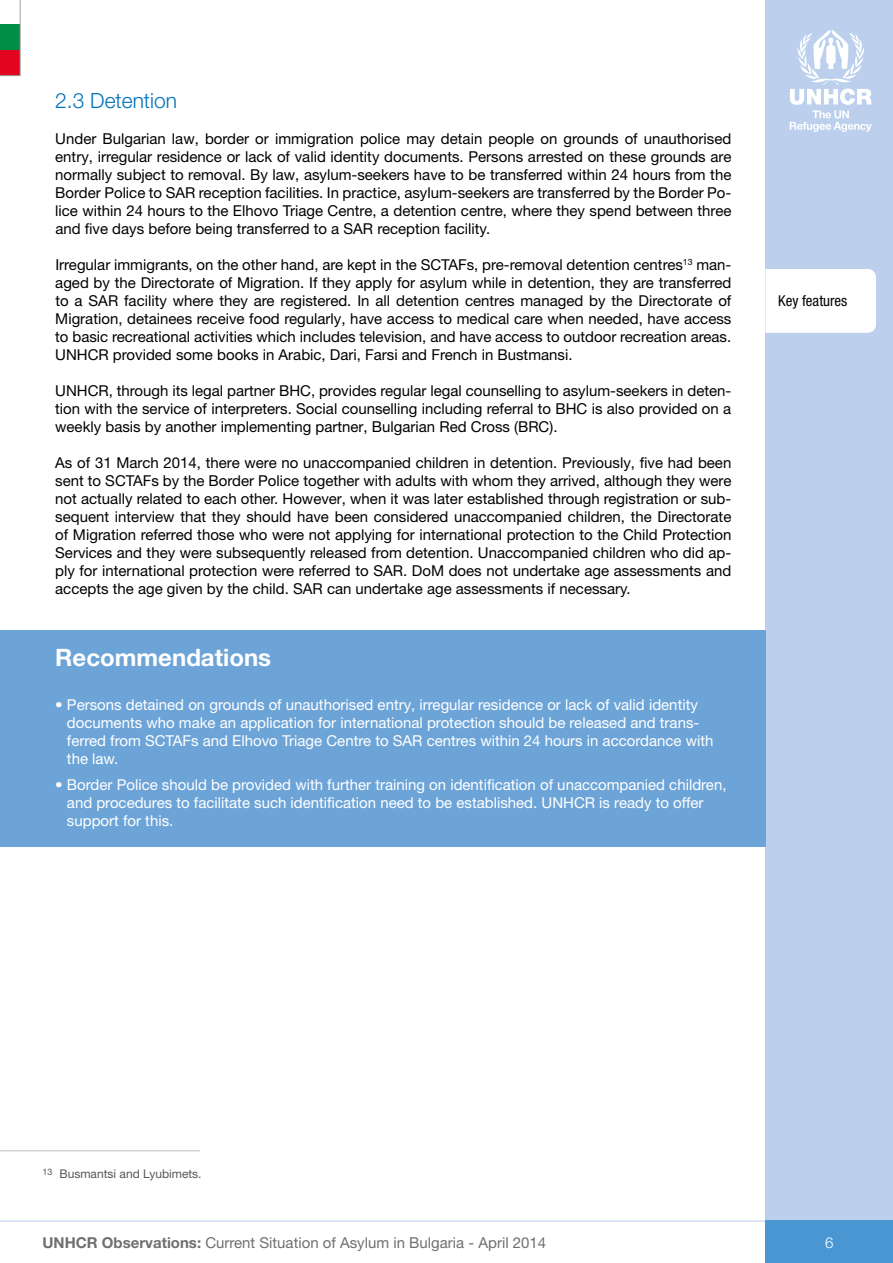
<style>
.page{position:relative;width:893px;height:1263px;background:#fff}
.page>*{position:absolute;margin:0;border:0;box-sizing:border-box;transform-origin:0 0}
.t1{font:700 24px "Helvetica Neue CE";color:#fff}
.t2{font:300 21px "Helvetica Neue CE";color:#0071bb}
.t3{font:15px/18px "Helvetica Neue CE";color:#000;text-align:justify}
.t4{font:15px/18px "Helvetica Neue CE";color:#fff}
.t5{font:15px "Helvetica Neue CE";color:#706f6f}
.t6{font:condensed 15px "Helvetica Neue CE";color:#000}
.t7{font:300 15px "Helvetica Neue CE";color:#fff}
.t8{font:12px "Helvetica Neue CE";color:#575756}
.s1{font-weight:700}
</style>
<div class="page">
<div style="left:765px;top:0;width:128px;height:1263px;background:#bcd0ed"></div>
<svg style="left:790px;top:30px;width:82px;height:102px"></svg>
<div style="left:0;top:630px;width:765px;height:216px;background:#6da4d8"></div>
<hr style="left:0;top:1150px;width:200px;height:1px;background:#c6c6c6">
<div style="left:765px;top:269px;width:111px;height:64px;background:#fff"></div>
<div style="left:765px;top:1220px;width:128px;height:43px;background:#4a96d2"></div>
<hr style="left:0;top:1221px;width:765px;height:1px;background:#bcd0ed">
<svg style="left:0;top:0;width:21px;height:76px"></svg>
<h2 class="t2" style="left:55px;top:88px;width:123px">2.3 Detention</h2>
<p class="t3" style="left:55px;top:130px;width:678px">Under Bulgarian law, border or immigration police may detain people on grounds of unauthorised entry, irregular residence or lack of valid identity documents. Persons arrested on these grounds are normally subject to removal. By law, asylum-seekers have to be transferred within 24 hours from the Border Police to SAR reception facilities. In practice, asylum-seekers are transferred by the Border Po&shy;lice within 24 hours to the Elhovo Triage Centre, a detention centre, where they spend between three and five days before being transferred to a SAR reception facility.</p>
<p class="t3" style="left:55px;top:256px;width:678px">Irregular immigrants, on the other hand, are kept in the SCTAFs, pre-removal detention centres<sup>13</sup> man&shy;aged by the Directorate of Migration. If they apply for asylum while in detention, they are transferred to a SAR facility where they are registered. In all detention centres managed by the Directorate of Migration, detainees receive food regularly, have access to medical care when needed, have access to basic recreational activities which includes television, and have access to outdoor recreation areas.<br>UNHCR provided some books in Arabic, Dari, Farsi and French in Bustmansi.</p>
<p class="t3" style="left:55px;top:382px;width:678px">UNHCR, through its legal partner BHC, provides regular legal counselling to asylum-seekers in deten&shy;tion with the service of interpreters. Social counselling including referral to BHC is also provided on a weekly basis by another implementing partner, Bulgarian Red Cross (BRC).</p>
<p class="t3" style="left:55px;top:454px;width:678px">As of 31 March 2014, there were no unaccompanied children in detention. Previously, five had been sent to SCTAFs by the Border Police together with adults with whom they arrived, although they were not actually related to each other. However, when it was later established through registration or sub&shy;sequent interview that they should have been considered unaccompanied children, the Directorate of Migration referred those who were not applying for international protection to the Child Protection Services and they were subsequently released from detention. Unaccompanied children who did ap&shy;ply for international protection were referred to SAR. DoM does not undertake age assessments and accepts the age given by the child. SAR can undertake age assessments if necessary.</p>
<h1 class="t1" style="left:55px;top:643px;width:217px">Recommendations</h1>
<p class="t4" style="left:67px;top:695px;width:648px;text-indent:-12px">• Persons detained on grounds of unauthorised entry, irregular residence or lack of valid identity documents who make an application for international protection should be released and trans&shy;ferred from SCTAFs and Elhovo Triage Centre to SAR centres within 24 hours in accordance with the law.</p>
<p class="t4" style="left:67px;top:776px;width:661px;text-indent:-12px">• Border Police should be provided with further training on identification of unaccompanied children, and procedures to facilitate such identification need to be established. UNHCR is ready to offer support for this.</p>
<p class="t6" style="left:778px;top:293px;width:71px">Key features</p>
<p class="t8" style="left:43px;top:1166px;width:161px"><sup>13</sup> Busmantsi and Lyubimets.</p>
<p class="t5" style="left:43px;top:1233px;width:505px"><span class="s1">UNHCR Observations:</span> Current Situation of Asylum in Bulgaria - April 2014</p>
<p class="t7" style="left:825px;top:1233px;width:10px">6</p>
</div>
